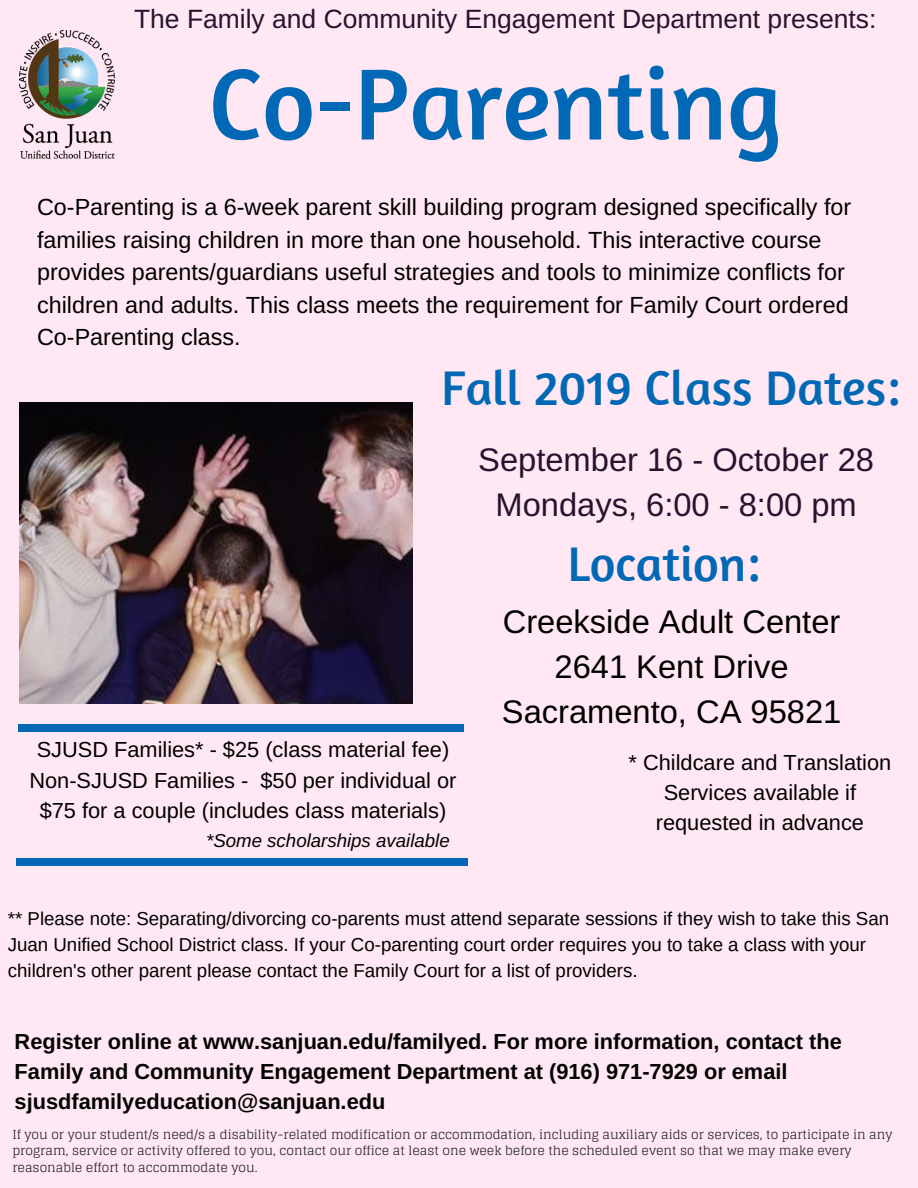
<style>
.page{position:relative;width:918px;height:1188px;background:#ffe8f3}
.page>*{position:absolute;margin:0;border:0;box-sizing:border-box;transform-origin:0 0}
.t1{font:102.75px "Amaranth";color:#0068b5}
.t2{font:49.8px "Amaranth";color:#0068b5}
.t3{font:32.7px/45px "Arimo";color:#000;text-align:center}
.t4{font:32.7px/45px "Arimo";color:#25142f;text-align:center}
.t5{font:26.4px "Arimo";color:#25142f}
.t6{font:23.4px/32.7px "Arimo";color:#000}
.t7{font:21.75px/30.3px "Arimo";color:#000;text-align:center}
.t8{font:700 21.75px/30.3px "Arimo";color:#030303}
.t9{font:18.75px/25.8px "Arimo";color:#000}
.t10{font:italic 18.75px "Arimo";color:#000}
.t11{font:12.45px/16.8px "Glegoo";color:#222}
</style>
<div class="page">
<img style="left:19px;top:30px;width:96px;height:129px">
<img style="left:19px;top:403px;width:394px;height:300px">
<div style="left:18px;top:724px;width:46px;height:8px;background:#0068b5"></div>
<div style="left:418px;top:724px;width:46px;height:8px;background:#0068b5"></div>
<div style="left:63px;top:724px;width:317px;height:8px;background:#0068b5"></div>
<div style="left:379px;top:724px;width:41px;height:8px;background:#0068b5"></div>
<div style="left:16px;top:858px;width:46px;height:8px;background:#0068b5"></div>
<div style="left:422px;top:858px;width:46px;height:8px;background:#0068b5"></div>
<div style="left:61px;top:858px;width:317px;height:8px;background:#0068b5"></div>
<div style="left:377px;top:858px;width:46px;height:8px;background:#0068b5"></div>
<p class="t5" style="left:134px;top:4px;width:744px">The Family and Community Engagement Department presents:</p>
<h1 class="t1" style="left:208px;top:39px;width:575px">Co-Parenting</h1>
<p class="t6" style="left:37px;top:190px;width:816px">Co-Parenting is a 6-week parent skill building program designed specifically for families raising children in more than one household. This interactive course provides parents/guardians useful strategies and tools to minimize conflicts for children and adults. This class meets the requirement for Family Court ordered Co-Parenting class.</p>
<h2 class="t2" style="left:442px;top:356px;width:461px">Fall 2019 Class Dates:</h2>
<h3 class="t4" style="left:478px;top:438px;width:397px">September 16 - October 28<br>Mondays, 6:00 - 8:00 pm</h3>
<p class="t7" style="left:29px;top:734px;width:429px">SJUSD Families* - $25 (class material fee)<br>Non-SJUSD Families - $50 per individual or $75 for a couple (includes class materials)</p>
<p class="t10" style="left:206px;top:830px;width:245px">*Some scholarships available</p>
<h2 class="t2" style="left:568px;top:532px;width:195px">Location:</h2>
<h3 class="t3" style="left:502px;top:600px;width:341px">Creekside Adult Center<br>2641 Kent Drive<br>Sacramento, CA 95821</h3>
<p class="t7" style="left:629px;top:747px;width:264px">* Childcare and Translation<br>Services available if requested in advance</p>
<p class="t9" style="left:8px;top:905px;width:883px">** Please note: Separating/divorcing co-parents must attend separate sessions if they wish to take this San<br>Juan Unified School District class. If your Co-parenting court order requires you to take a class with your children's other parent please contact the Family Court for a list of providers.</p>
<p class="t8" style="left:15px;top:1026px;width:829px">Register online at www.sanjuan.edu/familyed. For more information, contact the<br>Family and Community Engagement Department at (916) 971-7929 or email sjusdfamilyeducation@sanjuan.edu</p>
<p class="t11" style="left:12px;top:1126px;width:882px">If you or your student/s need/s a disability-related modification or accommodation, including auxiliary aids or services, to participate in any program, service or activity offered to you, contact our office at least one week before the scheduled event so that we may make every reasonable effort to accommodate you.</p>
</div>
